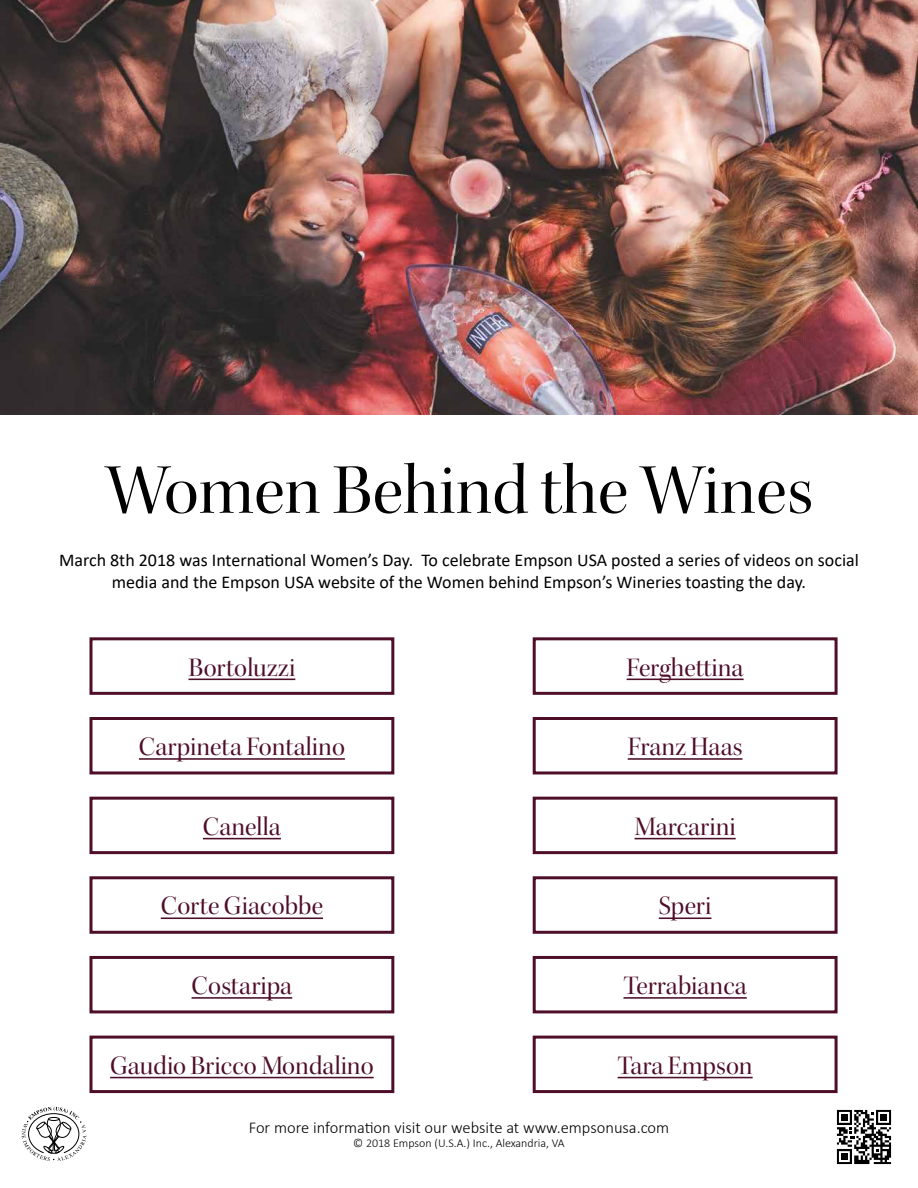
<style>
.page{position:relative;width:918px;height:1188px;background:#fff}
.page>*{position:absolute;margin:0;border:0;box-sizing:border-box;transform-origin:0 0}
.t1{font:72px "Kepler Std Disp";color:#000}
.t2{font:27px "Kepler Std Disp";color:#4e0e28}
.t3{font:18px/21.6px "Calibri";color:#000;text-align:center}
.t4{font:300 16.5px "Calibri";color:#000101}
.t5{font:300 12px "Calibri";color:#000101}
</style>
<div class="page">
<img style="left:0;top:0;width:918px;height:415px">
<div style="left:89px;top:637px;width:305px;height:58px;background:#fff;border:3px solid #4e0e28"></div>
<div style="left:89px;top:717px;width:305px;height:57px;background:#fff;border:3px solid #4e0e28"></div>
<div style="left:89px;top:797px;width:305px;height:57px;background:#fff;border:3px solid #4e0e28"></div>
<div style="left:89px;top:876px;width:305px;height:58px;background:#fff;border:3px solid #4e0e28"></div>
<div style="left:89px;top:956px;width:305px;height:57px;background:#fff;border:3px solid #4e0e28"></div>
<div style="left:89px;top:1036px;width:305px;height:57px;background:#fff;border:3px solid #4e0e28"></div>
<div style="left:533px;top:637px;width:305px;height:58px;background:#fff;border:3px solid #4e0e28"></div>
<div style="left:533px;top:717px;width:305px;height:57px;background:#fff;border:3px solid #4e0e28"></div>
<div style="left:533px;top:797px;width:305px;height:57px;background:#fff;border:3px solid #4e0e28"></div>
<div style="left:533px;top:876px;width:305px;height:58px;background:#fff;border:3px solid #4e0e28"></div>
<div style="left:533px;top:956px;width:305px;height:57px;background:#fff;border:3px solid #4e0e28"></div>
<div style="left:533px;top:1036px;width:305px;height:57px;background:#fff;border:3px solid #4e0e28"></div>
<hr style="left:139px;top:758px;width:206px;height:2px;background:#4e0e28">
<hr style="left:189px;top:679px;width:106px;height:1px;background:#4e0e28">
<hr style="left:110px;top:1077px;width:264px;height:1px;background:#4e0e28">
<hr style="left:203px;top:838px;width:78px;height:1px;background:#4e0e28">
<hr style="left:161px;top:917px;width:162px;height:2px;background:#4e0e28">
<hr style="left:192px;top:997px;width:100px;height:2px;background:#4e0e28">
<hr style="left:627px;top:679px;width:117px;height:1px;background:#4e0e28">
<hr style="left:628px;top:758px;width:115px;height:2px;background:#4e0e28">
<hr style="left:635px;top:838px;width:101px;height:1px;background:#4e0e28">
<hr style="left:659px;top:917px;width:52px;height:2px;background:#4e0e28">
<hr style="left:623px;top:997px;width:124px;height:2px;background:#4e0e28">
<hr style="left:618px;top:1077px;width:135px;height:1px;background:#4e0e28">
<svg style="left:22px;top:1107px;width:64px;height:54px"></svg>
<svg style="left:836px;top:1109px;width:56px;height:56px"></svg>
<h1 class="t1" style="left:105px;top:450px;width:709px">Women Behind the Wines</h1>
<p class="t3" style="left:59px;top:549px;width:801px">March 8th 2018 was International Women’s Day. To celebrate Empson USA posted a series of videos on social media and the Empson USA website of the Women behind Empson’s Wineries toasting the day.</p>
<h2 class="t2" style="left:189px;top:652px;width:108px">Bortoluzzi</h2>
<h2 class="t2" style="left:627px;top:652px;width:118px">Ferghettina</h2>
<h2 class="t2" style="left:139px;top:732px;width:208px">Carpineta Fontalino</h2>
<h2 class="t2" style="left:628px;top:732px;width:116px">Franz Haas</h2>
<h2 class="t2" style="left:203px;top:811px;width:80px">Canella</h2>
<h2 class="t2" style="left:635px;top:811px;width:103px">Marcarini</h2>
<h2 class="t2" style="left:161px;top:891px;width:164px">Corte Giacobbe</h2>
<h2 class="t2" style="left:659px;top:891px;width:54px">Speri</h2>
<h2 class="t2" style="left:192px;top:971px;width:102px">Costaripa</h2>
<h2 class="t2" style="left:623px;top:971px;width:125px">Terrabianca</h2>
<h2 class="t2" style="left:110px;top:1050px;width:265px">Gaudio Bricco Mondalino</h2>
<h2 class="t2" style="left:618px;top:1050px;width:137px">Tara Empson</h2>
<p class="t4" style="left:249px;top:1117px;width:422px">For more information visit our website at www.empsonusa.com</p>
<p class="t5" style="left:353px;top:1136px;width:213px">© 2018 Empson (U.S.A.) Inc., Alexandria, VA</p>
</div>
